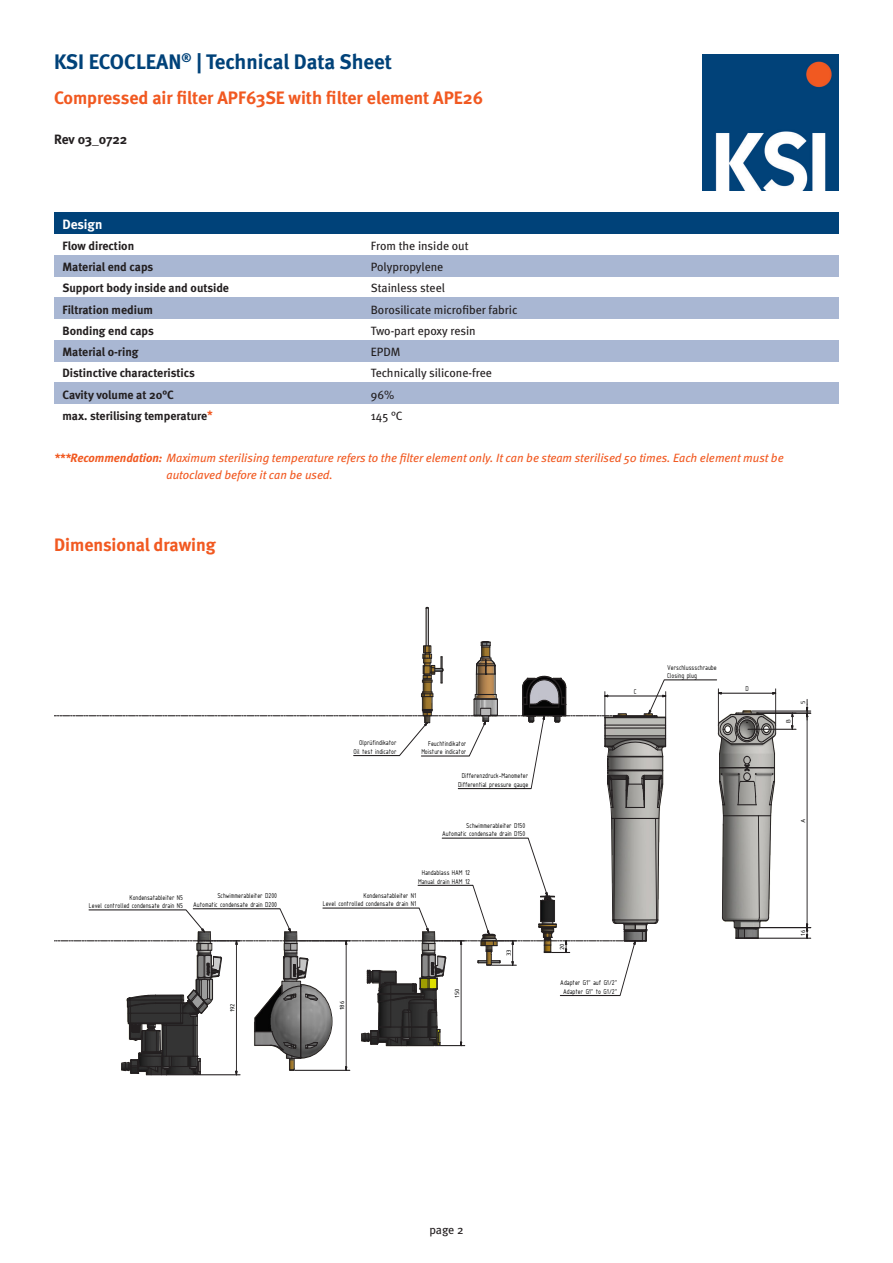
<style>
.page{position:relative;width:893px;height:1263px;background:#fff}
.page>*{position:absolute;margin:0;border:0;box-sizing:border-box;transform-origin:0 0}
.t1{font:700 21px "Meta";color:#004279}
.t2{font:700 18px "Meta";color:#f15921}
.t3{font:700 13.5px "Meta";letter-spacing:-.015em;color:#231f20}
.t4{font:700 13.5px "Meta";letter-spacing:-.005em;color:#fff}
.t5{font:700 12px "Meta";color:#231f20}
.t6{font:italic 12px "Meta";color:#f15921}
.t7{font:12px "Meta";color:#231f20}
.t8{font:7.65px/8.6px "ISOCPEUR";letter-spacing:-.015em;color:#000;text-align:right;scale:.85 1}
.t9{font:6.45px "ISOCPEUR";letter-spacing:-.005em;color:#000;scale:1.17 1}
.s1{color:#f15921}
.s2{font-weight:700}
</style>
<div class="page">
<img style="left:703px;top:54px;width:136px;height:136px">
<div style="left:54px;top:383px;width:785px;height:21px;background:#a9b7d3"></div>
<div style="left:54px;top:340px;width:785px;height:21px;background:#a9b7d3"></div>
<div style="left:54px;top:213px;width:785px;height:21px;background:#004279"></div>
<div style="left:54px;top:255px;width:785px;height:21px;background:#a9b7d3"></div>
<div style="left:54px;top:298px;width:785px;height:21px;background:#a9b7d3"></div>
<hr style="left:807px;top:716px;width:1px;height:208px;background:#231f20">
<svg style="left:791px;top:712px;width:2px;height:17px"></svg>
<hr style="left:748px;top:729px;width:48px;height:1px;background:#231f20">
<hr style="left:757px;top:713px;width:54px;height:1px;background:#231f20">
<hr style="left:752px;top:711px;width:59px;height:1px;background:#231f20">
<svg style="left:806px;top:699px;width:2px;height:21px"></svg>
<svg style="left:806px;top:920px;width:2px;height:18px"></svg>
<hr style="left:745px;top:938px;width:66px;height:1px;background:#231f20">
<hr style="left:742px;top:927px;width:69px;height:1px;background:#231f20">
<svg style="left:54px;top:641px;width:723px;height:435px"></svg>
<h1 class="t1" style="left:54px;top:49px;width:340px">KSI ECOCLEAN<sup>®</sup> | Technical Data Sheet</h1>
<p class="t2" style="left:54px;top:86px;width:431px">Compressed air filter APF63SE with filter element APE26</p>
<h3 class="t3" style="left:54px;top:130px;width:75px">Rev 03_0722</h3>
<p class="t4" style="left:63px;top:215px;width:41px">Design</p>
<p class="t5" style="left:63px;top:238px;width:73px">Flow direction</p>
<p class="t5" style="left:63px;top:259px;width:92px">Material end caps</p>
<p class="t5" style="left:63px;top:281px;width:168px">Support body inside and outside</p>
<p class="t5" style="left:63px;top:302px;width:92px">Filtration medium</p>
<p class="t5" style="left:63px;top:323px;width:93px">Bonding end caps</p>
<p class="t5" style="left:63px;top:344px;width:77px">Material o-ring</p>
<p class="t5" style="left:63px;top:366px;width:134px">Distinctive characteristics</p>
<p class="t5" style="left:63px;top:387px;width:113px">Cavity volume at 20°C</p>
<p class="t5" style="left:63px;top:408px;width:152px">max. sterilising temperature<span class="s1">*</span></p>
<p class="t7" style="left:371px;top:238px;width:99px">From the inside out</p>
<p class="t7" style="left:371px;top:259px;width:74px">Polypropylene</p>
<p class="t7" style="left:371px;top:281px;width:76px">Stainless steel</p>
<p class="t7" style="left:371px;top:302px;width:148px">Borosilicate microfiber fabric</p>
<p class="t7" style="left:371px;top:323px;width:107px">Two-part epoxy resin</p>
<p class="t7" style="left:371px;top:344px;width:31px">EPDM</p>
<p class="t7" style="left:371px;top:366px;width:123px">Technically silicone-free</p>
<p class="t7" style="left:371px;top:387px;width:25px">96%</p>
<p class="t7" style="left:371px;top:408px;width:33px">145 °C</p>
<p class="t6" style="left:54px;top:450px;width:731px"><span class="s2">***Recommendation:</span> Maximum sterilising temperature refers to the filter element only. It can be steam sterilised 50 times. Each element must be</p>
<p class="t6" style="left:166px;top:467px;width:168px">autoclaved before it can be used.</p>
<p class="t2" style="left:54px;top:533px;width:163px">Dimensional drawing</p>
<p class="t8" style="left:89px;top:892px;width:112px">Kondensatableiter N5<br>Level controlled condensate drain N5</p>
<p class="t8" style="left:193px;top:891px;width:100px">Schwimmerableiter D200<br>Automatic condensate drain D200</p>
<p class="t8" style="left:354px;top:738px;width:52px">Olprüfindikator<br>Oil test indicator</p>
<p class="t8" style="left:421px;top:739px;width:55px">Feuchtindikator<br>Moisture indicator</p>
<p class="t8" style="left:458px;top:771px;width:84px;text-align:center">Differenzdruck-Manometer<br>Differential pressure gauge</p>
<p class="t8" style="left:442px;top:821px;width:99px">Schwimmerableiter D150<br>Automatic condensate drain D150</p>
<p class="t8" style="left:418px;top:868px;width:63px;text-align:center">Handablass HAM 12<br>Manual drain HAM 12</p>
<p class="t8" style="left:323px;top:891px;width:111px">Kondensatableiter N1<br>Level controlled condensate drain N1</p>
<p class="t9" style="left:228px;top:1012px;width:9px;rotate:-90deg">192</p>
<p class="t9" style="left:338px;top:1010px;width:9px;rotate:-90deg">186</p>
<p class="t9" style="left:453px;top:998px;width:9px;rotate:-90deg">150</p>
<p class="t9" style="left:505px;top:956px;width:7px;rotate:-90deg">33</p>
<p class="t8" style="left:634px;top:687px;width:5px">C</p>
<p class="t8" style="left:667px;top:662px;width:60px;text-align:left">Verschlussschraube<br>Closing plug</p>
<p class="t8" style="left:745px;top:684px;width:5px">D</p>
<p class="t9" style="left:558px;top:950px;width:7px;rotate:-90deg">20</p>
<p class="t8" style="left:560px;top:978px;width:69px;text-align:center">Adapter G1" auf G1/2"<br>Adapter G1" to G1/2"</p>
<p class="t9" style="left:784px;top:723px;width:5px;rotate:-90deg">B</p>
<p class="t9" style="left:799px;top:704px;width:4px;rotate:-90deg">5</p>
<p class="t9" style="left:799px;top:822px;width:5px;rotate:-90deg">A</p>
<p class="t9" style="left:799px;top:936px;width:7px;rotate:-90deg">16</p>
<p class="t7" style="left:429px;top:1222px;width:36px">page 2</p>
</div>
